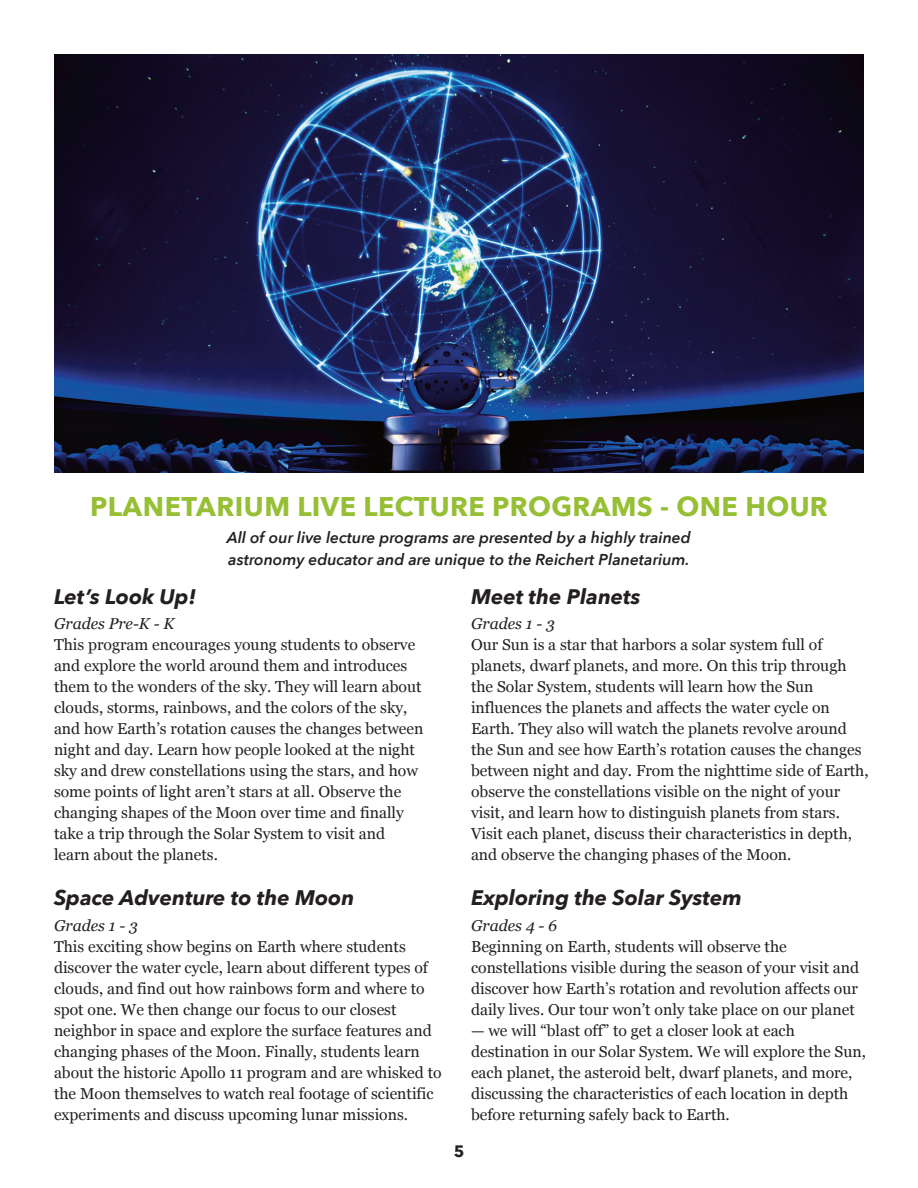
<style>
.page{position:relative;width:918px;height:1188px;background:#fff}
.page>*{position:absolute;margin:0;border:0;box-sizing:border-box;transform-origin:0 0}
.t1{font:700 27px "Avenir Next";letter-spacing:.015em;color:#96bf36}
.t2{font:italic 700 21px "Avenir Next";color:#231f20}
.t3{font:700 16.5px "Avenir Next";color:#231f20}
.t4{font:15.75px/21px "Georgia";color:#231f20}
.t5{font:italic 600 15.75px/22.5px "Avenir Next";color:#231f20}
.t6{font:italic 15.75px "Georgia";color:#231f20}
</style>
<div class="page">
<img style="left:54px;top:55px;width:810px;height:417px">
<p class="t1" style="left:90px;top:489px;width:739px">PLANETARIUM LIVE LECTURE PROGRAMS - ONE HOUR</p>
<p class="t5" style="left:227px;top:527px;width:465px">All of our live lecture programs are presented by a highly trained astronomy educator and are unique to the Reichert Planetarium.</p>
<p class="t2" style="left:54px;top:583px;width:144px">Let’s Look Up!</p>
<p class="t6" style="left:54px;top:615px;width:122px">Grades Pre-K - K</p>
<p class="t4" style="left:54px;top:634px;width:371px">This program encourages young students to observe and explore the world around them and introduces them to the wonders of the sky. They will learn about clouds, storms, rainbows, and the colors of the sky, and how Earth’s rotation causes the changes between night and day. Learn how people looked at the night sky and drew constellations using the stars, and how some points of light aren’t stars at all. Observe the changing shapes of the Moon over time and finally take a trip through the Solar System to visit and learn about the planets.</p>
<p class="t2" style="left:54px;top:884px;width:302px">Space Adventure to the Moon</p>
<p class="t6" style="left:54px;top:916px;width:85px">Grades 1 - 3</p>
<p class="t4" style="left:54px;top:936px;width:389px">This exciting show begins on Earth where students discover the water cycle, learn about different types of clouds, and find out how rainbows form and where to spot one. We then change our focus to our closest neighbor in space and explore the surface features and changing phases of the Moon. Finally, students learn about the historic Apollo 11 program and are whisked to the Moon themselves to watch real footage of scientific experiments and discuss upcoming lunar missions.</p>
<p class="t2" style="left:471px;top:583px;width:171px">Meet the Planets</p>
<p class="t6" style="left:471px;top:615px;width:85px">Grades 1 - 3</p>
<p class="t4" style="left:471px;top:634px;width:399px">Our Sun is a star that harbors a solar system full of planets, dwarf planets, and more. On this trip through the Solar System, students will learn how the Sun influences the planets and affects the water cycle on Earth. They also will watch the planets revolve around the Sun and see how Earth’s rotation causes the changes between night and day. From the nighttime side of Earth, observe the constellations visible on the night of your visit, and learn how to distinguish planets from stars.<br>Visit each planet, discuss their characteristics in depth, and observe the changing phases of the Moon.</p>
<p class="t2" style="left:471px;top:884px;width:272px">Exploring the Solar System</p>
<p class="t6" style="left:471px;top:916px;width:88px">Grades 4 - 6</p>
<p class="t4" style="left:471px;top:936px;width:390px">Beginning on Earth, students will observe the constellations visible during the season of your visit and discover how Earth’s rotation and revolution affects our daily lives. Our tour won’t only take place on our planet</p>
<p class="t4" style="left:471px;top:1020px;width:396px">— we will “blast off” to get a closer look at each destination in our Solar System. We will explore the Sun, each planet, the asteroid belt, dwarf planets, and more, discussing the characteristics of each location in depth before returning safely back to Earth.</p>
<p class="t3" style="left:454px;top:1140px;width:12px">5</p>
</div>
